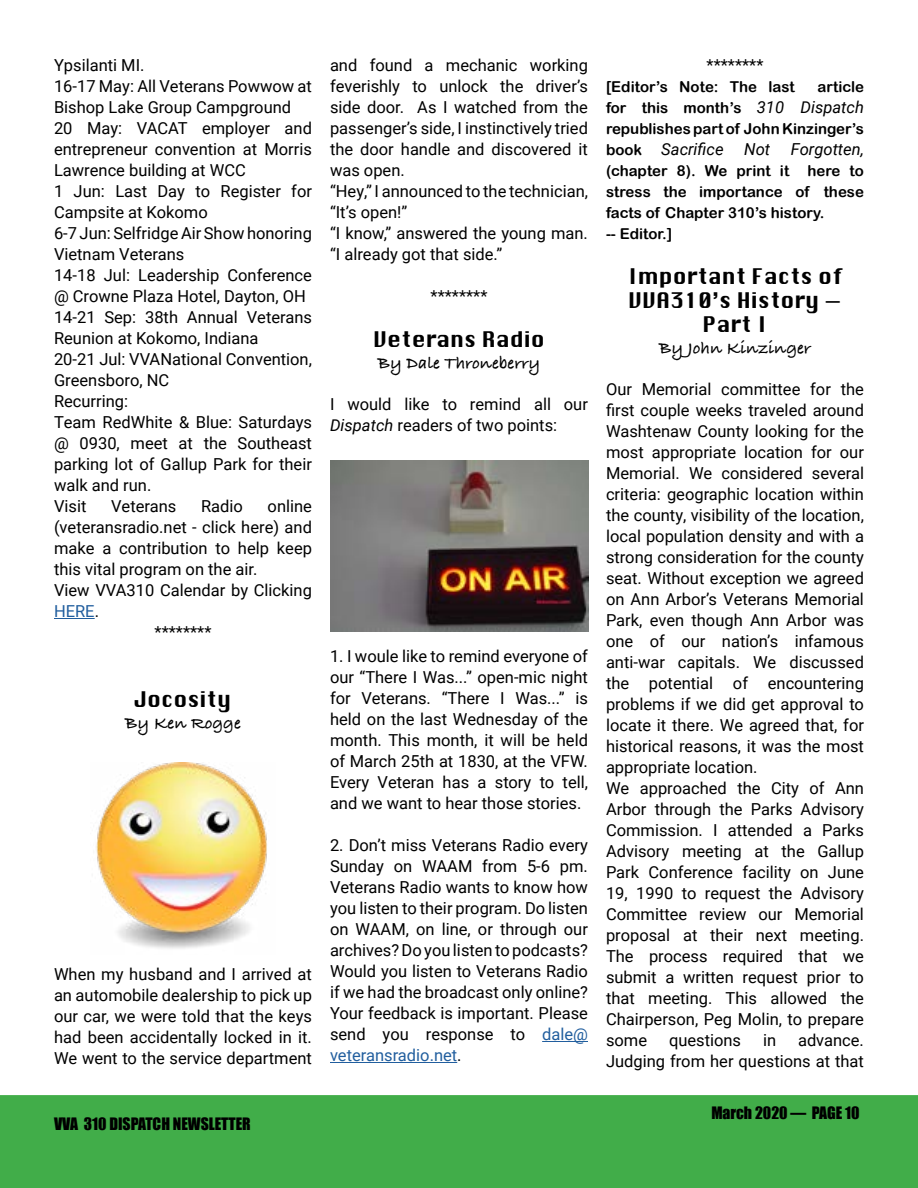
<style>
.page{position:relative;width:918px;height:1188px;background:#fff}
.page>*{position:absolute;margin:0;border:0;box-sizing:border-box;transform-origin:0 0}
.t1{font:21px/24px "Silom";color:#000;text-align:center}
.t2{font:700 18px "Bradley Hand ITCTT";color:#000}
.t3{font:16.5px/21px "Roboto";color:#000}
.t4{font:italic 16.5px "Roboto";color:#000}
.t5{font:16.5px "Roboto";color:#215e9e}
.t6{font:15.75px "Impact";color:#000}
.t7{font:15px/21px "Arial Rounded MT Bold";color:#000;text-align:justify}
.s1{color:#000}
.s2{font-style:italic}
.s3{color:#215e9e}
.s4{font-family:"Roboto";font-style:italic;font-size:16.5px}
.s5{font-family:"Arial Rounded MT Bold";font-style:normal;font-size:15px}
</style>
<div class="page">
<div style="left:0;top:1095px;width:918px;height:93px;background:#41ad49"></div>
<hr style="left:54px;top:618px;width:41px;height:1px;background:#215e9e">
<hr style="left:542px;top:1041px;width:46px;height:1px;background:#215e9e">
<hr style="left:330px;top:1062px;width:127px;height:1px;background:#215e9e">
<img style="left:96px;top:763px;width:171px;height:186px">
<img style="left:330px;top:460px;width:258px;height:171px">
<p class="t3" style="left:54px;top:54px;width:260px">Ypsilanti MI.<br>16-17 May: All Veterans Powwow at<br>Bishop Lake Group Campground<br>20 May: VACAT employer and entrepreneur convention at Morris<br>Lawrence building at WCC<br>1 Jun: Last Day to Register for<br>Campsite at Kokomo<br>6-7 Jun: Selfridge Air Show honoring<br>Vietnam Veterans<br>14-18 Jul: Leadership Conference @ Crowne Plaza Hotel, Dayton, OH<br>14-21 Sep: 38th Annual Veterans<br>Reunion at Kokomo, Indiana<br>20-21 Jul: VVANational Convention,<br>Greensboro, NC<br>Recurring:<br>Team RedWhite &amp; Blue: Saturdays @ 0930, meet at the Southeast parking lot of Gallup Park for their walk and run.<br>Visit</p>
<p class="t3" style="left:111px;top:495px;width:67px">Veterans</p>
<p class="t3" style="left:201px;top:495px;width:43px">Radio</p>
<p class="t3" style="left:268px;top:495px;width:46px">online</p>
<p class="t3" style="left:54px;top:516px;width:260px">(veteransradio.net - click here) and</p>
<p class="t3" style="left:54px;top:537px;width:260px">make a contribution to help keep</p>
<p class="t3" style="left:54px;top:558px;width:205px">this vital program on the air.</p>
<p class="t3" style="left:54px;top:579px;width:260px">View VVA310 Calendar by Clicking</p>
<p class="t5" style="left:54px;top:600px;width:47px">HERE<span class="s1">.</span></p>
<p class="t3" style="left:155px;top:621px;width:58px">********</p>
<p class="t1" style="left:135px;top:688px;width:98px">Jocosity</p>
<p class="t2" style="left:125px;top:710px;width:117px">By Ken Rogge</p>
<p class="t3" style="left:54px;top:963px;width:260px;text-align:justify">When my husband and I arrived at an automobile dealership to pick up our car, we were told that the keys had been accidentally locked in it.<br>We went to the service department</p>
<p class="t6" style="left:54px;top:1112px;width:198px">VVA 310 DISPATCH NEWSLETTER</p>
<p class="t3" style="left:330px;top:54px;width:260px">and found a mechanic working feverishly to unlock the driver’s side door. As I watched from the passenger’s side, I instinctively tried the door handle and discovered it was open.<br>“Hey,” I announced to the technician, “It’s open!”<br>“I know,” answered the young man. “I already got that side.”</p>
<p class="t3" style="left:431px;top:285px;width:58px">********</p>
<p class="t1" style="left:373px;top:328px;width:173px">Veterans Radio</p>
<p class="t2" style="left:378px;top:350px;width:164px">By Dale Throneberry</p>
<p class="t3" style="left:330px;top:393px;width:259px">I would like to remind all our<br><span class="s2">Dispatch</span> readers of two points:</p>
<p class="t3" style="left:330px;top:645px;width:260px;text-align:justify">1. I woule like to remind everyone of our “There I Was...” open-mic night for Veterans. “There I Was...” is held on the last Wednesday of the month. This month, it will be held of March 25th at 1830, at the VFW.<br>Every Veteran has a story to tell, and we want to hear those stories.</p>
<p class="t3" style="left:330px;top:834px;width:260px;text-align:justify">2. Don’t miss Veterans Radio every Sunday on WAAM from 5-6 pm.<br>Veterans Radio wants to know how you listen to their program. Do listen on WAAM, on line, or through our archives? Do you listen to podcasts?<br>Would you listen to Veterans Radio if we had the broadcast only online?<br>Your feedback is important. Please send you response to <span class="s3">dale@ veteransradio.net</span>.</p>
<p class="t3" style="left:707px;top:54px;width:58px">********</p>
<p class="t7" style="left:606px;top:76px;width:190px">[Editor’s Note: The last</p>
<p class="t7" style="left:606px;top:76px;width:260px;text-indent:211px">article for this month’s <span class="s4">310 Dispatch </span>republishes part of John Kinzinger’s</p>
<p class="t4" style="left:606px;top:138px;width:119px"><span class="s5">book</span> Sacrifice</p>
<p class="t4" style="left:744px;top:138px;width:28px">Not</p>
<p class="t4" style="left:791px;top:138px;width:75px">Forgotten,</p>
<p class="t7" style="left:606px;top:160px;width:260px;text-align:left">(chapter 8). We print it here to stress the importance of these facts of Chapter 310’s history.<br>-- Editor.]</p>
<p class="t1" style="left:627px;top:265px;width:217px">Important Facts of<br>VVA310’s History —<br>Part I</p>
<p class="t2" style="left:659px;top:335px;width:153px">By John Kinzinger</p>
<p class="t3" style="left:606px;top:378px;width:260px">Our Memorial committee for the first couple weeks traveled around<br>Washtenaw County looking for the most appropriate location for our<br>Memorial. We considered several criteria: geographic location within the county, visibility of the location, local population density and with a strong consideration for the county seat. Without exception we agreed on Ann Arbor’s Veterans Memorial<br>Park, even though Ann Arbor was one of our nation’s infamous anti-war capitals. We discussed the potential of encountering problems if we did get approval to locate it there. We agreed that, for historical reasons, it was the most appropriate location.<br>We approached the City of Ann<br>Arbor through the Parks Advisory<br>Commission. I attended a Parks<br>Advisory meeting at the Gallup<br>Park Conference facility on June<br>19, 1990 to request the Advisory<br>Committee review our Memorial proposal at their next meeting.<br>The process required that we submit a written request prior to that meeting. This allowed the<br>Chairperson, Peg Molin, to prepare some</p>
<p class="t3" style="left:606px;top:1029px;width:260px;text-align:right">advance.<br>Judging from her questions at that</p>
<p class="t3" style="left:669px;top:1029px;width:74px">questions</p>
<p class="t3" style="left:763px;top:1029px;width:15px">in</p>
<p class="t6" style="left:711px;top:1100px;width:150px">March 2020 — PAGE 10</p>
</div>
